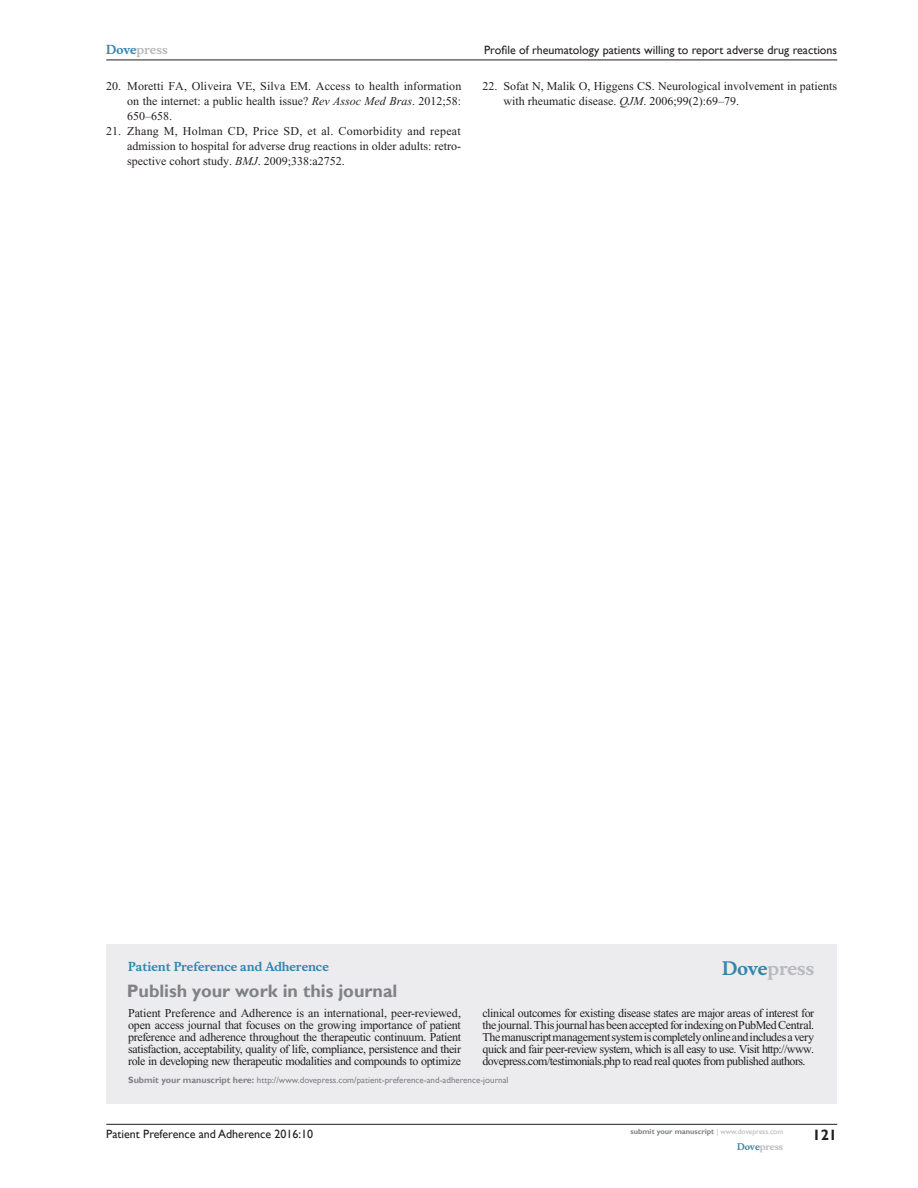
<style>
.page{position:relative;width:918px;height:1188px;background:#fff}
.page>*{position:absolute;margin:0;border:0;box-sizing:border-box;transform-origin:0 0}
.PromBx-H1{font:700 18px "Gill Sans";color:#808285}
.PromBx-Brand{font:700 18px "Musee";color:#b8b9bc}
.t1{font:700 15px "Gill Sans";color:#231f20}
.PromBx-Tx{font:12px/12px "Times New Roman";letter-spacing:-.045em;color:#231f20;text-align:justify}
.RefNL2{font:12px/15px "Times New Roman";color:#231f20;text-align:justify}
.t2{font:12px "Gill Sans";color:#231f20}
.PromBx-JrnlName{font:700 12px "Musee";color:#3485ae}
.t3{font:700 12px "Musee";color:#b8b9bc}
.PromBx-SubmitMssWebA{font:9px "Gill Sans";color:#808285}
.t4{font:700 9px "Musee";color:#b8b9bc}
.t5{font:700 7.5px "Gill Sans";color:#808285}
.s1{color:#3485ae}
.s2{font-style:italic}
.s3{font-weight:700}
.s4{font-weight:400;color:#b8b9bc}
</style>
<div class="page">
<div style="left:106px;top:944px;width:731px;height:159px;background:#ececee"></div>
<hr style="left:106px;top:1124px;width:731px;height:1px;background:#231f20">
<hr style="left:106px;top:60px;width:731px;height:1px;background:#231f20">
<p class="t3" style="left:106px;top:43px;width:63px"><span class="s1">Dove</span>press</p>
<p class="RefNL2" style="left:127px;top:79px;width:336px;text-indent:-21px">20. Moretti FA, Oliveira VE, Silva EM. Access to health information on the internet: a public health issue? <span class="s2">Rev Assoc Med Bras</span>. 2012;58:<br>650–658.</p>
<p class="RefNL2" style="left:127px;top:124px;width:335px;text-indent:-21px">21. Zhang M, Holman CD, Price SD, et al. Comorbidity and repeat admission to hospital for adverse drug reactions in older adults: retro&shy;spective cohort study. <span class="s2">BMJ</span>. 2009;338:a2752.</p>
<p class="t2" style="left:484px;top:43px;width:355px">Profile of rheumatology patients willing to report adverse drug reactions</p>
<p class="RefNL2" style="left:503px;top:79px;width:335px;text-indent:-21px">22. Sofat N, Malik O, Higgens CS. Neurological involvement in patients with rheumatic disease. <span class="s2">QJM</span>. 2006;99(2):69–79.</p>
<p class="PromBx-JrnlName" style="left:128px;top:959px;width:202px">Patient Preference and Adherence</p>
<p class="PromBx-H1" style="left:127px;top:980px;width:272px">Publish your work in this journal</p>
<p class="PromBx-Brand" style="left:722px;top:958px;width:94px"><span class="s1">Dove</span>press</p>
<p class="PromBx-Tx" style="left:128px;top:1007px;width:334px">Patient Preference and Adherence is an international, peer-reviewed, open access journal that focuses on the growing importance of patient preference and adherence throughout the therapeutic continuum. Patient satisfaction, acceptability, quality of life, compliance, persistence and their role in developing new therapeutic modalities and compounds to optimize</p>
<p class="PromBx-Tx" style="left:482px;top:1007px;width:333px">clinical outcomes for existing disease states are major areas of interest for the journal. This journal has been accepted for indexing on PubMed Central.<br>The manuscript management system is completely online and includes a very quick and fair peer-review system, which is all easy to use. Visit http://www. dovepress.com/testimonials.php to read real quotes from published authors.</p>
<p class="PromBx-SubmitMssWebA" style="left:128px;top:1075px;width:382px"><span class="s3">Submit your manuscript here:</span> http://www.dovepress.com/patient-preference-and-adherence-journal</p>
<p class="t2" style="left:106px;top:1127px;width:209px">Patient Preference and Adherence 2016:10</p>
<p class="t5" style="left:631px;top:1127px;width:154px">submit your manuscript <span class="s4">| www.dovepress.com</span></p>
<p class="t4" style="left:737px;top:1141px;width:48px"><span class="s1">Dove</span>press</p>
<p class="t1" style="left:812px;top:1126px;width:26px">121</p>
</div>
